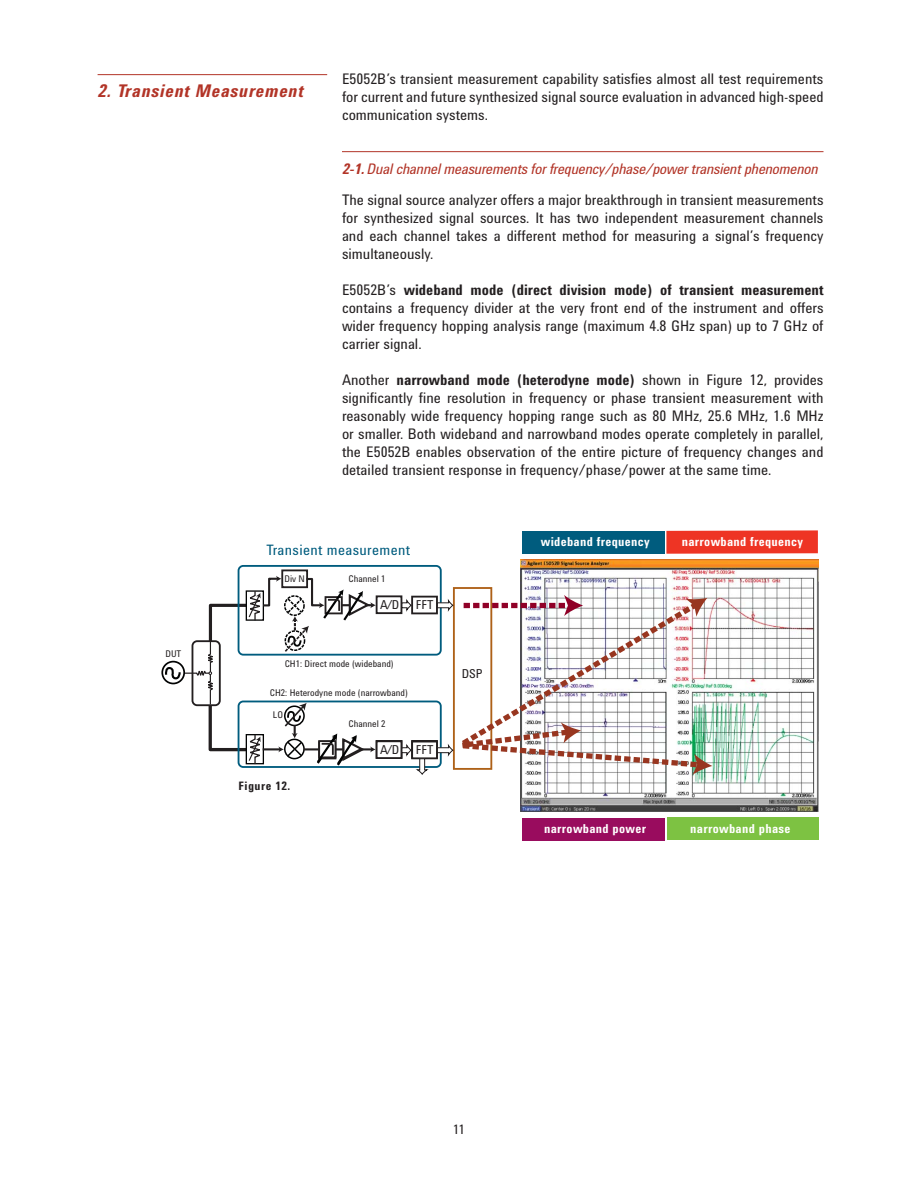
<style>
.page{position:relative;width:918px;height:1188px;background:#fff}
.page>*{position:absolute;margin:0;border:0;box-sizing:border-box;transform-origin:0 0}
.t1{font:italic 700 18px "Agilent Condensed CFF";letter-spacing:.04em;color:#b23427}
.t2{font:15px/18px "Agilent Condensed CFF";color:#231f20;text-align:justify}
.t3{font:14.85px "Agilent Condensed CFF";letter-spacing:.025em;color:#005c7e}
.t4{font:13.5px "Agilent Condensed CFF";color:#231f20}
.t5{font:700 12.6px "Agilent Condensed CFF";letter-spacing:.025em;color:#fff}
.t6{font:12.6px "Agilent Condensed CFF";color:#231f20}
.t7{font:700 12px "Agilent Condensed CFF";letter-spacing:.04em;color:#231f20}
.t8{font:9.45px "Agilent Condensed CFF";color:#231f20}
.s1{font-weight:700;font-style:italic;color:#b23427}
.s2{font-style:italic;color:#b23427}
.s3{font-weight:700}
</style>
<div class="page">
<hr style="left:342px;top:151px;width:482px;height:1px;background:#b23427">
<hr style="left:98px;top:74px;width:229px;height:1px;background:#b23427">
<img style="left:521px;top:559px;width:297px;height:253px">
<div style="left:161px;top:661px;width:24px;height:23px;border:2px solid #020303;border-radius:50%"></div>
<svg style="left:164px;top:564px;width:548px;height:211px"></svg>
<div style="left:522px;top:531px;width:142px;height:23px;background:#005c7e"></div>
<div style="left:666px;top:530px;width:152px;height:24px;background:#ee3424"></div>
<div style="left:522px;top:818px;width:142px;height:23px;background:#990c5e"></div>
<div style="left:667px;top:817px;width:151px;height:23px;background:#7dc242"></div>
<p class="t1" style="left:98px;top:84px;width:207px">2. Transient Measurement</p>
<p class="t2" style="left:342px;top:71px;width:483px">E5052B’s transient measurement capability satisfies almost all test requirements for current and future synthesized signal source evaluation in advanced high-speed communication systems.</p>
<p class="t2" style="left:342px;top:154px;width:483px;line-height:31.5px"><span class="s1">2-1.</span> <span class="s2">Dual channel measurements for frequency/phase/power transient phenomenon<br></span>The signal source analyzer offers a major breakthrough in transient measurements</p>
<p class="t2" style="left:342px;top:211px;width:483px">for synthesized signal sources. It has two independent measurement channels and each channel takes a different method for measuring a signal’s frequency simultaneously.</p>
<p class="t2" style="left:342px;top:283px;width:483px">E5052B’s <span class="s3">wideband mode (direct division mode) of transient measurement </span>contains a frequency divider at the very front end of the instrument and offers wider frequency hopping analysis range (maximum 4.8 GHz span) up to 7 GHz of carrier signal.</p>
<p class="t2" style="left:342px;top:373px;width:483px">Another <span class="s3">narrowband mode (heterodyne mode)</span> shown in Figure 12, provides significantly fine resolution in frequency or phase transient measurement with reasonably wide frequency hopping range such as 80 MHz, 25.6 MHz, 1.6 MHz or smaller. Both wideband and narrowband modes operate completely in parallel, the E5052B enables observation of the entire picture of frequency changes and detailed transient response in frequency/phase/power at the same time.</p>
<p class="t8" style="left:165px;top:650px;width:18px">DUT</p>
<p class="t3" style="left:266px;top:545px;width:145px">Transient measurement</p>
<p class="t8" style="left:284px;top:576px;width:22px">Div N</p>
<p class="t8" style="left:349px;top:576px;width:39px">Channel 1</p>
<p class="t6" style="left:380px;top:601px;width:21px">A/D</p>
<p class="t6" style="left:416px;top:601px;width:19px">FFT</p>
<p class="t8" style="left:285px;top:660px;width:110px">CH1: Direct mode (wideband)</p>
<p class="t8" style="left:270px;top:689px;width:139px">CH2: Heterodyne mode (narrowband)</p>
<p class="t8" style="left:273px;top:712px;width:12px">LO</p>
<p class="t8" style="left:349px;top:721px;width:39px">Channel 2</p>
<p class="t7" style="left:238px;top:781px;width:53px">Figure 12.</p>
<p class="t6" style="left:380px;top:745px;width:21px">A/D</p>
<p class="t6" style="left:416px;top:745px;width:19px">FFT</p>
<p class="t6" style="left:462px;top:670px;width:23px">DSP</p>
<p class="t5" style="left:541px;top:537px;width:110px">wideband frequency</p>
<p class="t5" style="left:682px;top:537px;width:123px">narrowband frequency</p>
<p class="t5" style="left:544px;top:824px;width:104px">narrowband power</p>
<p class="t5" style="left:690px;top:824px;width:102px">narrowband phase</p>
<p class="t4" style="left:453px;top:1124px;width:13px">11</p>
</div>
